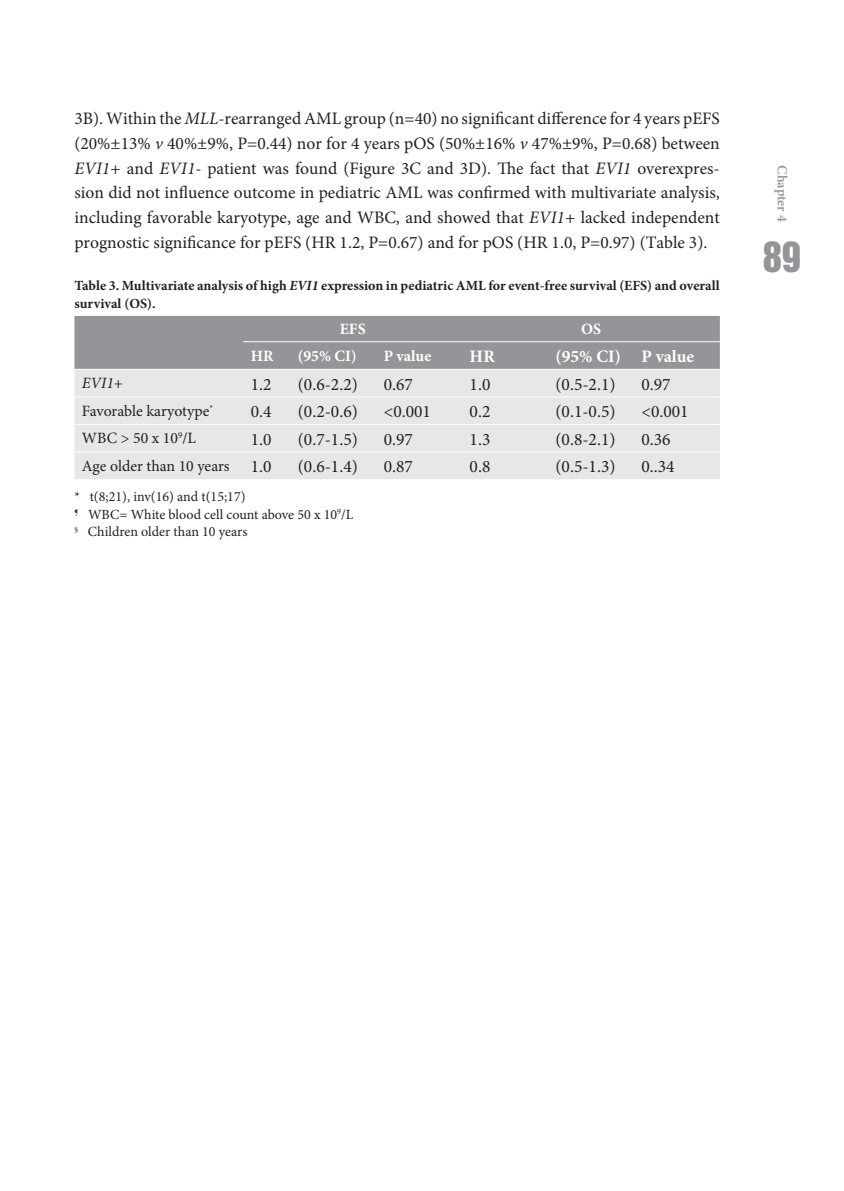
<style>
.page{position:relative;width:844px;height:1191px;background:#fff}
.page>*{position:absolute;margin:0;border:0;box-sizing:border-box;transform-origin:0 0}
.t1{font:38.5px "Helvetica Inserat LT";color:#939598}
.t2{font:17.5px/24.8px "Minion Pro";color:#231f20;text-align:justify}
.t3{font:700 17.5px "Minion Pro";color:#fff}
.t4{font:15.75px "Minion Pro";color:#231f20}
.t5{font:700 15.75px "Minion Pro";color:#fff}
.t6{font:italic 15.75px "Minion Pro";color:#231f20}
.t7{font:700 14px/17.5px "Minion Pro";color:#231f20}
.t8{font:14px/17.5px "Minion Pro";color:#231f20}
.t9{font:600 14px "Minion Pro";letter-spacing:-.005em;color:#939598}
.s1{font-style:italic}
.s2{font-style:normal}
.s3{font-size:17.5px}
</style>
<div class="page">
<div style="left:74px;top:316px;width:645px;height:53px;background:#939598"></div>
<div style="left:74px;top:370px;width:645px;height:109px;background:#e6e7e9"></div>
<hr style="left:243px;top:341px;width:476px;height:1px;background:#fff">
<hr style="left:74px;top:396px;width:645px;height:1px;background:#fff">
<hr style="left:74px;top:424px;width:645px;height:1px;background:#fff">
<hr style="left:74px;top:452px;width:645px;height:1px;background:#fff">
<p class="t2" style="left:74px;top:107px;width:646px">3B). Within the <span class="s1">MLL</span>-rearranged AML group (n=40) no significant difference for 4 years pEFS (20%±13% <span class="s1">v</span> 40%±9%, P=0.44) nor for 4 years pOS (50%±16% <span class="s1">v</span> 47%±9%, P=0.68) between <span class="s1">EVI1+</span> and <span class="s1">EVI1-</span> patient was found (Figure 3C and 3D). The fact that <span class="s1">EVI1</span> overexpres&shy;sion did not influence outcome in pediatric AML was confirmed with multivariate analysis, including favorable karyotype, age and WBC, and showed that <span class="s1">EVI1+</span> lacked independent prognostic significance for pEFS (HR 1.2, P=0.67) and for pOS (HR 1.0, P=0.97) (Table 3).</p>
<p class="t7" style="left:74px;top:278px;width:646px">Table 3. Multivariate analysis of high <span class="s1">EVI1</span> expression in pediatric AML for event-free survival (EFS) and overall survival (OS).</p>
<p class="t5" style="left:340px;top:323px;width:27px">EFS</p>
<p class="t5" style="left:581px;top:323px;width:22px">OS</p>
<p class="t5" style="left:251px;top:349px;width:24px">HR</p>
<p class="t5" style="left:298px;top:349px;width:60px">(95% CI)</p>
<p class="t5" style="left:383px;top:349px;width:49px">P value</p>
<p class="t3" style="left:469px;top:349px;width:27px">HR</p>
<p class="t3" style="left:555px;top:349px;width:140px">(95% CI) P value</p>
<p class="t6" style="left:82px;top:377px;width:43px">EVI1<span class="s2">+</span></p>
<p class="t2" style="left:251px;top:373px;width:22px">1.2</p>
<p class="t2" style="left:298px;top:373px;width:61px">(0.6-2.2)</p>
<p class="t2" style="left:383px;top:373px;width:31px">0.67</p>
<p class="t2" style="left:469px;top:373px;width:22px">1.0</p>
<p class="t2" style="left:555px;top:373px;width:61px">(0.5-2.1)</p>
<p class="t2" style="left:641px;top:373px;width:31px">0.97</p>
<p class="t4" style="left:82px;top:404px;width:133px">Favorable karyotype<sup>*</sup></p>
<p class="t2" style="left:251px;top:400px;width:22px">0.4</p>
<p class="t2" style="left:298px;top:400px;width:61px">(0.2-0.6)</p>
<p class="t2" style="left:383px;top:400px;width:49px">&lt;0.001</p>
<p class="t2" style="left:469px;top:400px;width:22px">0.2</p>
<p class="t2" style="left:555px;top:400px;width:61px">(0.1-0.5)</p>
<p class="t2" style="left:641px;top:400px;width:49px">&lt;0.001</p>
<p class="t4" style="left:82px;top:432px;width:116px">WBC &gt; 50 x 10<sup>9</sup>/L</p>
<p class="t2" style="left:251px;top:428px;width:22px">1.0</p>
<p class="t2" style="left:298px;top:428px;width:61px">(0.7-1.5)</p>
<p class="t2" style="left:383px;top:428px;width:31px">0.97</p>
<p class="t2" style="left:469px;top:428px;width:22px">1.3</p>
<p class="t2" style="left:555px;top:428px;width:61px">(0.8-2.1)</p>
<p class="t2" style="left:641px;top:428px;width:31px">0.36</p>
<p class="t4" style="left:82px;top:460px;width:191px">Age older than 10 years <span class="s3">1.0</span></p>
<p class="t2" style="left:298px;top:456px;width:61px">(0.6-1.4)</p>
<p class="t2" style="left:383px;top:456px;width:31px">0.87</p>
<p class="t2" style="left:469px;top:456px;width:22px">0.8</p>
<p class="t2" style="left:555px;top:456px;width:61px">(0.5-1.3)</p>
<p class="t2" style="left:641px;top:456px;width:35px">0..34</p>
<p class="t8" style="left:74px;top:489px;width:280px">* t(8;21), inv(16) and t(15;17)<br><sup>¶</sup> WBC= White blood cell count above 50 x 10<sup>9</sup>/L <sup>§</sup> Children older than 10 years</p>
<p class="t9" style="left:787px;top:165px;width:58px;rotate:90deg">Chapter 4</p>
<h1 class="t1" style="left:762px;top:240px;width:40px">89</h1>
</div>
